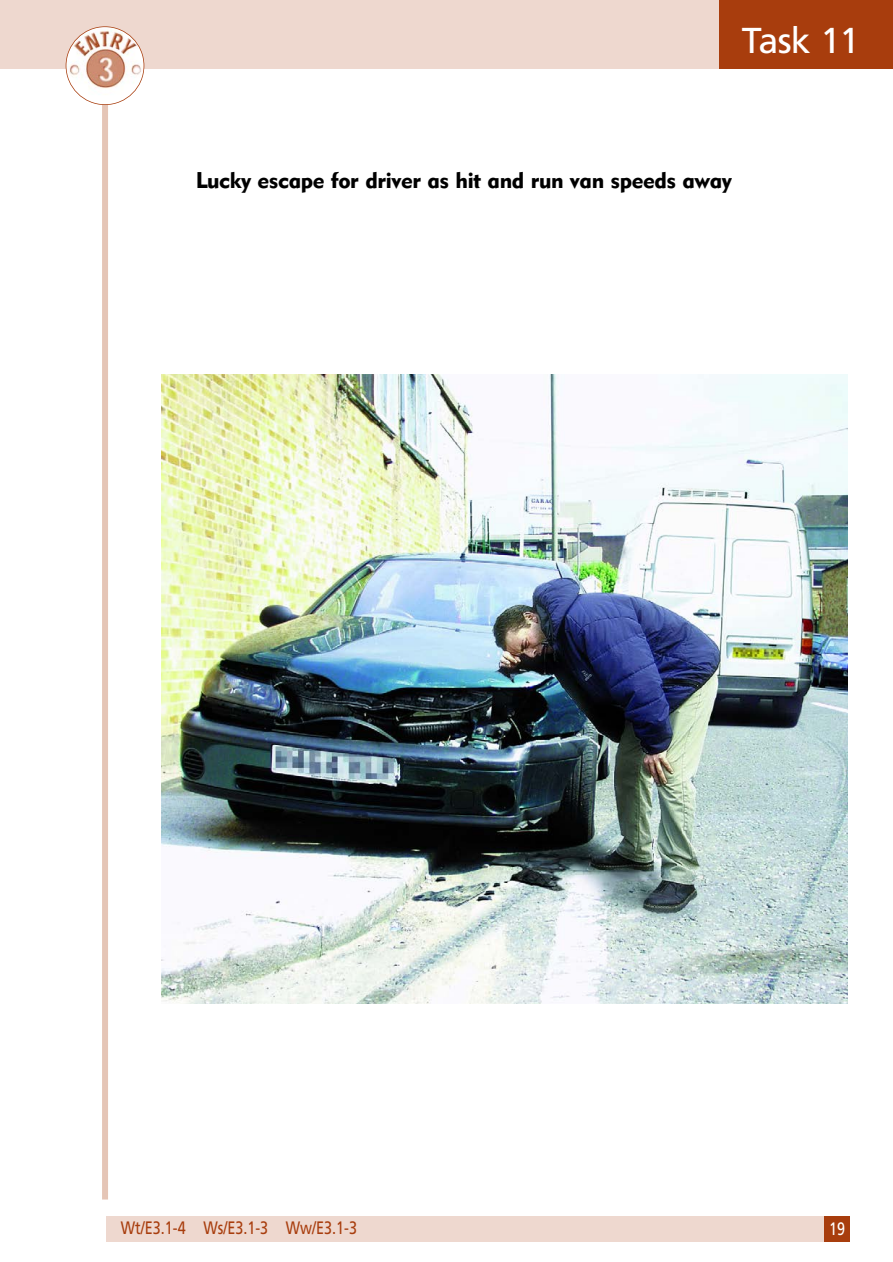
<style>
.page{position:relative;width:893px;height:1262px;background:#fff}
.page>*{position:absolute;margin:0;border:0;box-sizing:border-box;transform-origin:0 0}
.t1{font:36px "Frutiger";letter-spacing:-.02em;color:#fff}
.t2{font:22.5px "Geometric 415 BT Black A";letter-spacing:-.015em;color:#000}
.t3{font:18px "Frutiger";color:#a83d0d;scale:.8 1}
.t4{font:18px "Frutiger";color:#fff;scale:.8 1}
</style>
<div class="page">
<div style="left:102px;top:102px;width:6px;height:1097px;background:#e5c5b6"></div>
<div style="left:718px;top:0;width:174px;height:69px;background:#a83d0d"></div>
<div style="left:0;top:0;width:718px;height:69px;background:#eed8cf"></div>
<div style="left:66px;top:26px;width:78px;height:79px;border:2px solid #a83d0d;border-radius:50%"></div>
<div style="left:107px;top:1216px;width:717px;height:26px;background:#eed8cf"></div>
<div style="left:824px;top:1216px;width:26px;height:26px;background:#a83d0d"></div>
<img style="left:162px;top:374px;width:685px;height:629px">
<h1 class="t1" style="left:742px;top:26px;width:119px">Task 11</h1>
<p class="t2" style="left:196px;top:166px;width:537px">Lucky escape for driver as hit and run van speeds away</p>
<p class="t3" style="left:121px;top:1220px;width:297px">Wt/E3.1-4 Ws/E3.1-3 Ww/E3.1-3</p>
<p class="t4" style="left:829px;top:1221px;width:22px">19</p>
</div>
